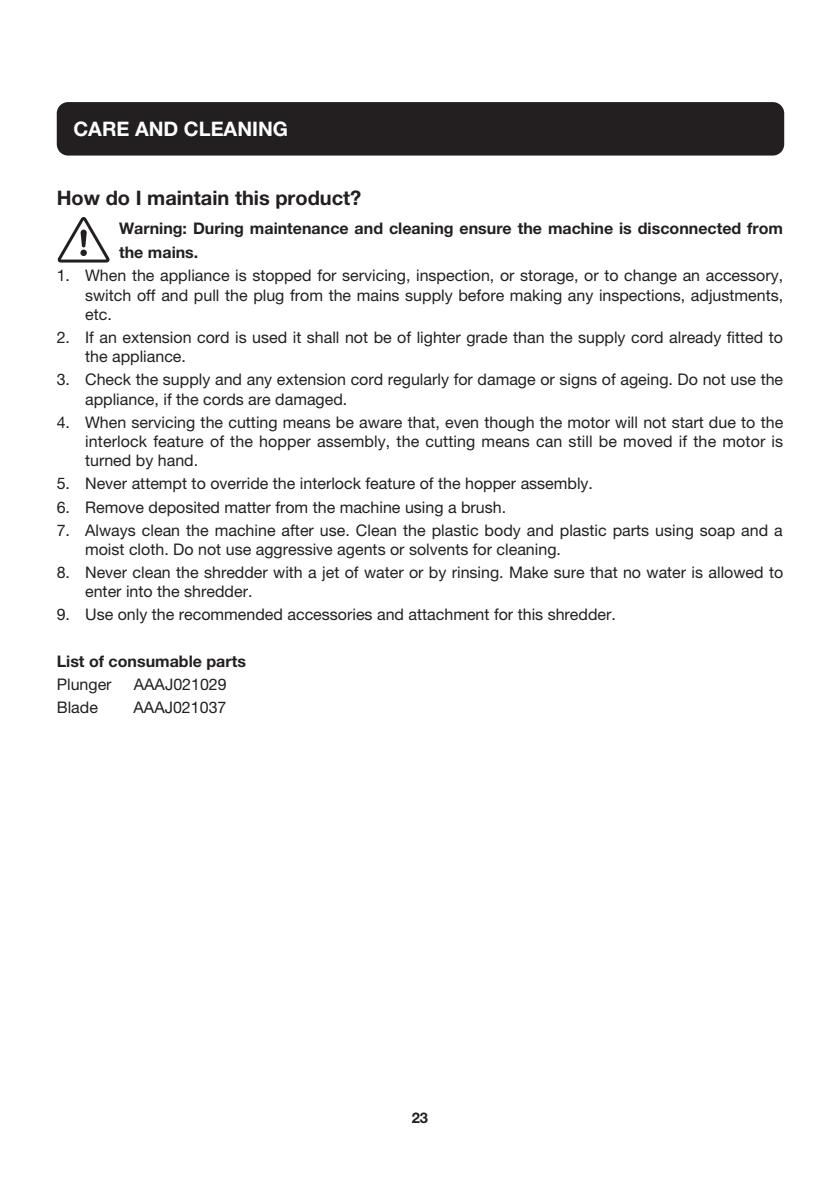
<style>
.page{position:relative;width:840px;height:1191px;background:#fff}
.page>*{position:absolute;margin:0;border:0;box-sizing:border-box;transform-origin:0 0}
.t1{font:700 20px "Helvetica Neue LT Pro";color:#231f20}
.t2{font:700 20px "Helvetica Neue LT Pro";color:#fff}
.t3{font:16px/19.2px "Helvetica Neue LT Pro";color:#231f20}
.t4{font:700 16px/24px "Helvetica Neue LT Pro";color:#231f20}
.t5{font:700 14.8px "Helvetica Neue LT Pro";color:#231f20}
</style>
<div class="page">
<div style="left:57px;top:102px;width:726px;height:54px;background:#231f20;border-radius:11px"></div>
<svg style="left:57px;top:217px;width:53px;height:46px"></svg>
<p class="t2" style="left:73px;top:116px;width:216px">CARE AND CLEANING</p>
<p class="t1" style="left:57px;top:185px;width:306px">How do I maintain this product?</p>
<p class="t4" style="left:119px;top:216px;width:665px">Warning: During maintenance and cleaning ensure the machine is disconnected from the mains.</p>
<p class="t3" style="left:85px;top:266px;width:699px;text-align:justify;text-indent:-28px">1. When the appliance is stopped for servicing, inspection, or storage, or to change an accessory, switch off and pull the plug from the mains supply before making any inspections, adjustments, etc.</p>
<p class="t3" style="left:85px;top:327px;width:699px;text-indent:-28px">2. If an extension cord is used it shall not be of lighter grade than the supply cord already fitted to the appliance.</p>
<p class="t3" style="left:85px;top:370px;width:699px;text-indent:-28px">3. Check the supply and any extension cord regularly for damage or signs of ageing. Do not use the appliance, if the cords are damaged.</p>
<p class="t3" style="left:85px;top:412px;width:699px;text-align:justify;text-indent:-28px">4. When servicing the cutting means be aware that, even though the motor will not start due to the interlock feature of the hopper assembly, the cutting means can still be moved if the motor is turned by hand.</p>
<p class="t3" style="left:57px;top:474px;width:537px">5. Never attempt to override the interlock feature of the hopper assembly.</p>
<p class="t3" style="left:57px;top:497px;width:450px">6. Remove deposited matter from the machine using a brush.</p>
<p class="t3" style="left:85px;top:520px;width:698px;text-indent:-28px">7. Always clean the machine after use. Clean the plastic body and plastic parts using soap and a moist cloth. Do not use aggressive agents or solvents for cleaning.</p>
<p class="t3" style="left:85px;top:562px;width:699px;text-indent:-28px">8. Never clean the shredder with a jet of water or by rinsing. Make sure that no water is allowed to enter into the shredder.</p>
<p class="t3" style="left:57px;top:605px;width:560px">9. Use only the recommended accessories and attachment for this shredder.</p>
<p class="t4" style="left:57px;top:649px;width:190px">List of consumable parts</p>
<p class="t3" style="left:57px;top:674px;width:56px">Plunger</p>
<p class="t3" style="left:134px;top:674px;width:94px">AAAJ021029</p>
<p class="t3" style="left:57px;top:697px;width:43px">Blade</p>
<p class="t3" style="left:133px;top:697px;width:94px">AAAJ021037</p>
<p class="t5" style="left:411px;top:1108px;width:18px">23</p>
</div>
